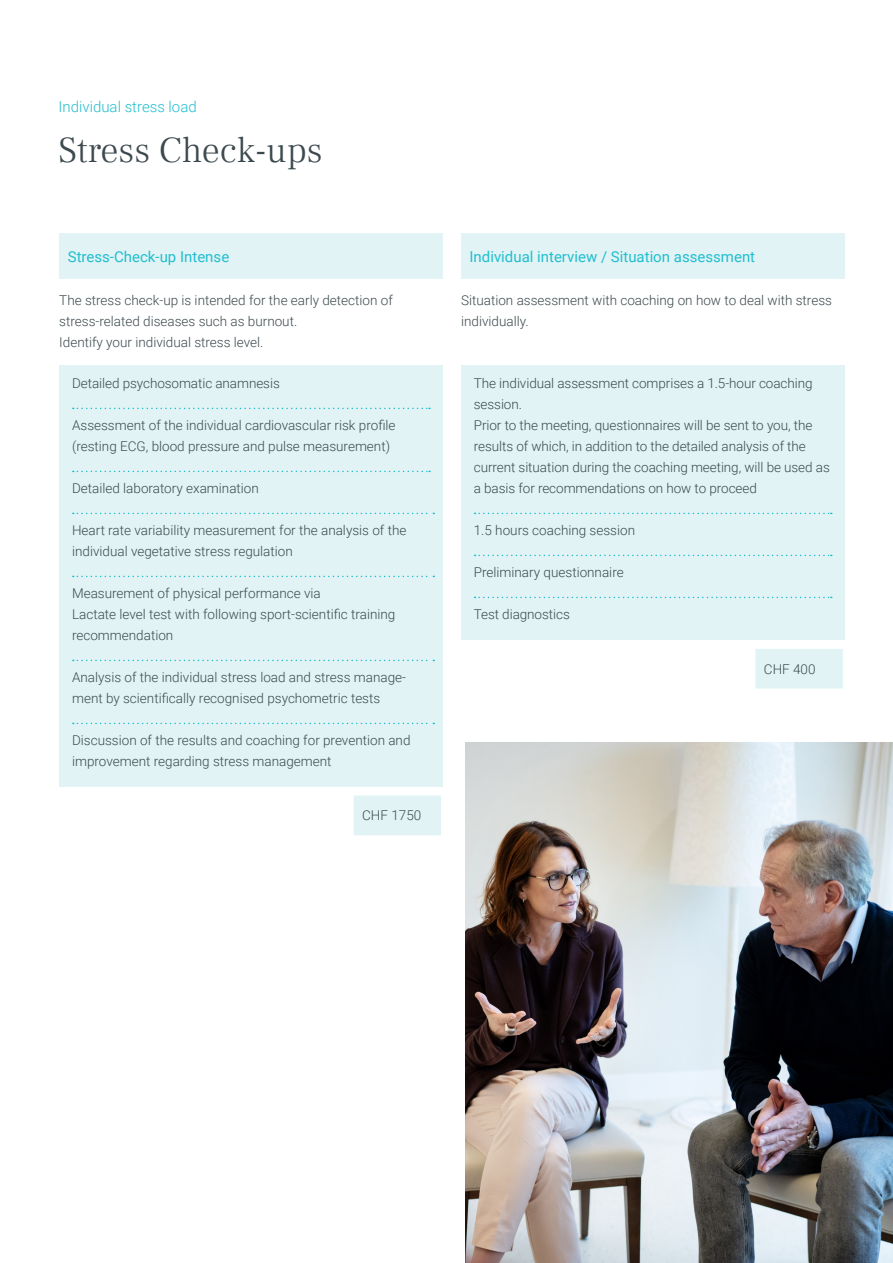
<style>
.page{position:relative;width:893px;height:1263px;background:#fff}
.page>*{position:absolute;margin:0;border:0;box-sizing:border-box;transform-origin:0 0}
.t1{font:300 36px "Frank Ruhl Libre";color:#3c494e}
.t2{font:15px "Roboto";color:#21bece}
.t3{font:300 15px "Roboto";color:#21bece}
.t4{font:300 13.5px/21px "Roboto";color:#3c494e}
</style>
<div class="page">
<div style="left:59px;top:233px;width:384px;height:46px;background:#e1f3f5"></div>
<div style="left:59px;top:365px;width:384px;height:421px;background:#e1f3f5"></div>
<svg style="left:73px;top:408px;width:357px;height:1px"></svg>
<svg style="left:73px;top:471px;width:357px;height:1px"></svg>
<svg style="left:73px;top:513px;width:361px;height:1px"></svg>
<svg style="left:73px;top:576px;width:361px;height:1px"></svg>
<svg style="left:73px;top:660px;width:361px;height:1px"></svg>
<svg style="left:73px;top:723px;width:361px;height:1px"></svg>
<div style="left:353px;top:795px;width:89px;height:41px;background:#e1f3f5"></div>
<div style="left:352px;top:794px;width:91px;height:43px;border:2px solid #fff"></div>
<div style="left:461px;top:233px;width:383px;height:46px;background:#e1f3f5"></div>
<div style="left:461px;top:365px;width:383px;height:275px;background:#e1f3f5"></div>
<svg style="left:475px;top:513px;width:357px;height:1px"></svg>
<svg style="left:475px;top:555px;width:357px;height:1px"></svg>
<svg style="left:475px;top:597px;width:357px;height:1px"></svg>
<div style="left:755px;top:648px;width:88px;height:41px;background:#e1f3f5"></div>
<div style="left:754px;top:647px;width:90px;height:43px;border:2px solid #fff"></div>
<img style="left:465px;top:743px;width:428px;height:520px">
<p class="t3" style="left:59px;top:96px;width:140px">Individual stress load</p>
<p class="t1" style="left:59px;top:128px;width:265px">Stress Check-ups</p>
<p class="t2" style="left:68px;top:246px;width:163px">Stress-Check-up Intense</p>
<p class="t4" style="left:59px;top:289px;width:335px">The stress check-up is intended for the early detection of stress-related diseases such as burnout.<br>Identify your individual stress level.</p>
<p class="t4" style="left:72px;top:372px;width:209px">Detailed psychosomatic anamnesis</p>
<p class="t4" style="left:72px;top:414px;width:325px">Assessment of the individual cardiovascular risk profile (resting ECG, blood pressure and pulse measurement)</p>
<p class="t4" style="left:72px;top:477px;width:188px">Detailed laboratory examination</p>
<p class="t4" style="left:72px;top:519px;width:336px">Heart rate variability measurement for the analysis of the individual vegetative stress regulation</p>
<p class="t4" style="left:72px;top:582px;width:250px">Measurement of physical performance via</p>
<p class="t4" style="left:72px;top:603px;width:325px">Lactate level test with following sport-scientific training recommendation</p>
<p class="t4" style="left:72px;top:666px;width:335px">Analysis of the individual stress load and stress manage&shy;ment by scientifically recognised psychometric tests</p>
<p class="t4" style="left:72px;top:729px;width:340px">Discussion of the results and coaching for prevention and improvement regarding stress management</p>
<p class="t4" style="left:362px;top:805px;width:61px">CHF 1750</p>
<p class="t2" style="left:470px;top:246px;width:287px">Individual interview / Situation assessment</p>
<p class="t4" style="left:461px;top:289px;width:372px">Situation assessment with coaching on how to deal with stress individually.</p>
<p class="t4" style="left:474px;top:372px;width:358px">The individual assessment comprises a 1.5-hour coaching session.<br>Prior to the meeting, questionnaires will be sent to you, the results of which, in addition to the detailed analysis of the current situation during the coaching meeting, will be used as a basis for recommendations on how to proceed</p>
<p class="t4" style="left:474px;top:519px;width:163px">1.5 hours coaching session</p>
<p class="t4" style="left:474px;top:561px;width:151px">Preliminary questionnaire</p>
<p class="t4" style="left:474px;top:603px;width:98px">Test diagnostics</p>
<p class="t4" style="left:764px;top:658px;width:53px">CHF 400</p>
</div>
